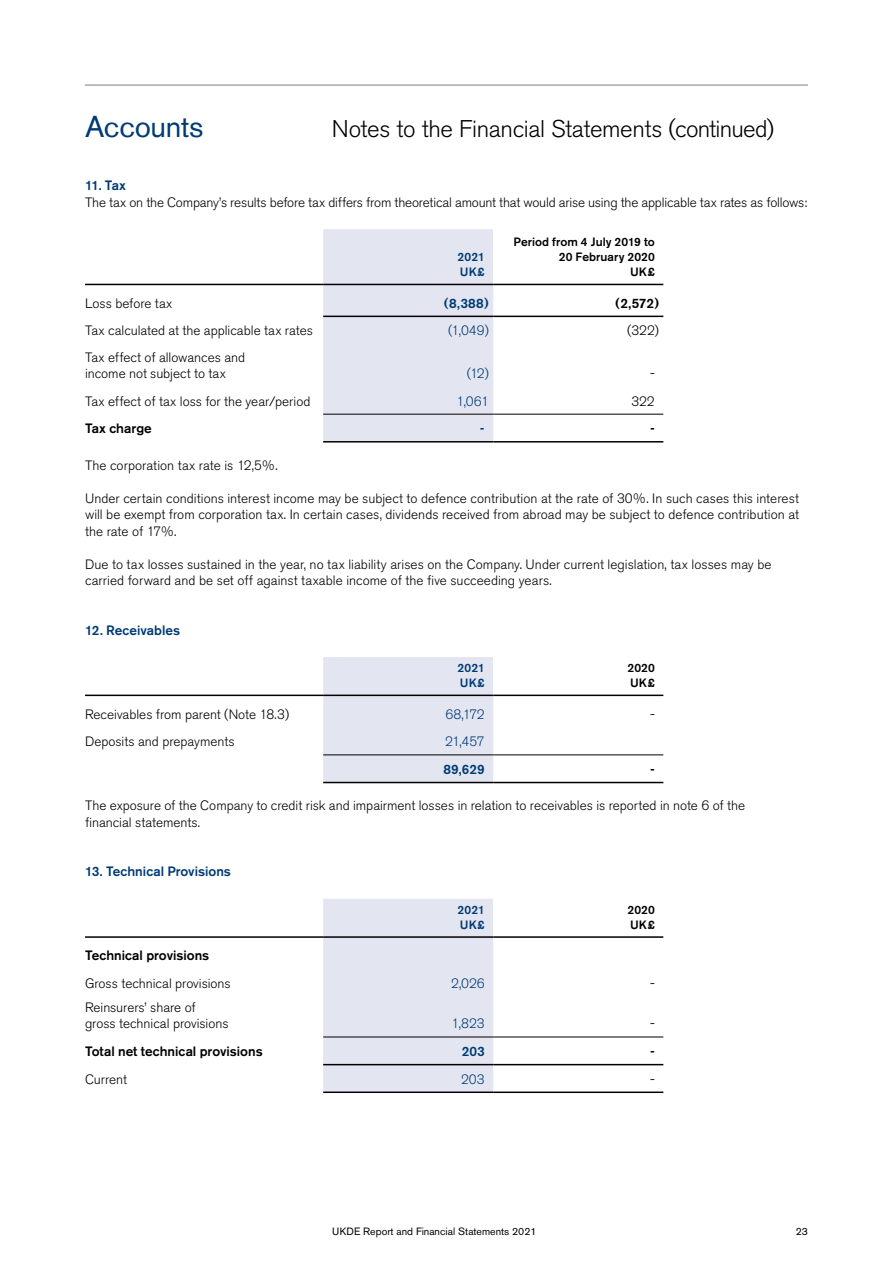
<style>
.page{position:relative;width:893px;height:1263px;background:#fff}
.page>*{position:absolute;margin:0;border:0;box-sizing:border-box;transform-origin:0 0}
.t1{font:30px "Akzidenz Grotesk BE";letter-spacing:-.015em;color:#003b75}
.t2{font:300 24px "Akzidenz Grotesk BE";letter-spacing:-.015em;color:#000}
.t3{font:300 13.5px/16.5px "Akzidenz Grotesk BE";color:#000}
.t4{font:500 13.5px "Akzidenz Grotesk BE";color:#000}
.t5{font:500 13.5px "Akzidenz Grotesk BE";color:#003b75}
.t6{font:300 13.5px "Akzidenz Grotesk BE";letter-spacing:-.005em;color:#003b75}
.t7{font:500 12px/15px "Akzidenz Grotesk BE";letter-spacing:.01em;color:#000}
.t8{font:500 12px/15px "Akzidenz Grotesk BE";letter-spacing:.01em;color:#003b75}
.t9{font:10.5px "Akzidenz Grotesk BE";color:#000}
</style>
<div class="page">
<hr style="left:85px;top:85px;width:723px;height:1px;background:#777e89">
<div style="left:323px;top:229px;width:170px;height:212px;background:#e3e5f1"></div>
<hr style="left:85px;top:284px;width:238px;height:1px;background:#000">
<hr style="left:323px;top:284px;width:170px;height:1px;background:#000">
<hr style="left:493px;top:284px;width:170px;height:1px;background:#000">
<hr style="left:323px;top:316px;width:170px;height:1px;background:#000">
<hr style="left:493px;top:316px;width:170px;height:1px;background:#000">
<hr style="left:323px;top:414px;width:170px;height:1px;background:#000">
<hr style="left:493px;top:414px;width:170px;height:1px;background:#000">
<hr style="left:323px;top:441px;width:170px;height:1px;background:#000">
<hr style="left:493px;top:441px;width:170px;height:1px;background:#000">
<div style="left:323px;top:657px;width:170px;height:125px;background:#e3e5f1"></div>
<hr style="left:85px;top:695px;width:238px;height:1px;background:#000">
<hr style="left:323px;top:695px;width:170px;height:1px;background:#000">
<hr style="left:493px;top:695px;width:170px;height:1px;background:#000">
<hr style="left:323px;top:754px;width:170px;height:1px;background:#000">
<hr style="left:493px;top:754px;width:170px;height:1px;background:#000">
<hr style="left:323px;top:782px;width:170px;height:1px;background:#000">
<hr style="left:493px;top:782px;width:170px;height:1px;background:#000">
<div style="left:323px;top:899px;width:170px;height:192px;background:#e3e5f1"></div>
<hr style="left:85px;top:936px;width:238px;height:2px;background:#000">
<hr style="left:323px;top:936px;width:170px;height:2px;background:#000">
<hr style="left:493px;top:936px;width:170px;height:2px;background:#000">
<hr style="left:323px;top:1036px;width:170px;height:1px;background:#000">
<hr style="left:493px;top:1036px;width:170px;height:1px;background:#000">
<hr style="left:323px;top:1064px;width:170px;height:1px;background:#000">
<hr style="left:493px;top:1064px;width:170px;height:1px;background:#000">
<hr style="left:323px;top:1091px;width:170px;height:2px;background:#000">
<hr style="left:493px;top:1091px;width:170px;height:2px;background:#000">
<h1 class="t1" style="left:85px;top:109px;width:120px">Accounts</h1>
<h2 class="t2" style="left:332px;top:115px;width:444px">Notes to the Financial Statements (continued)</h2>
<p class="t5" style="left:85px;top:177px;width:42px">11. Tax</p>
<p class="t3" style="left:85px;top:194px;width:724px">The tax on the Company’s results before tax differs from theoretical amount that would arise using the applicable tax rates as follows:</p>
<p class="t8" style="left:458px;top:249px;width:29px">2021<br>UK£</p>
<p class="t7" style="left:513px;top:234px;width:143px;text-align:right">Period from 4 July 2019 to<br>20 February 2020<br>UK£</p>
<p class="t3" style="left:85px;top:295px;width:89px">Loss before tax</p>
<p class="t5" style="left:444px;top:295px;width:47px">(8,388)</p>
<p class="t4" style="left:615px;top:295px;width:45px">(2,572)</p>
<p class="t3" style="left:85px;top:323px;width:229px">Tax calculated at the applicable tax rates</p>
<p class="t6" style="left:448px;top:323px;width:42px">(1,049)</p>
<p class="t3" style="left:627px;top:323px;width:33px">(322)</p>
<p class="t3" style="left:85px;top:349px;width:162px">Tax effect of allowances and income not subject to tax</p>
<p class="t6" style="left:467px;top:366px;width:24px">(12)</p>
<p class="t3" style="left:650px;top:365px;width:6px">-</p>
<p class="t3" style="left:85px;top:393px;width:227px">Tax effect of tax loss for the year/period</p>
<p class="t6" style="left:456px;top:393px;width:34px">1,061</p>
<p class="t3" style="left:631px;top:393px;width:25px">322</p>
<p class="t4" style="left:85px;top:420px;width:68px">Tax charge</p>
<p class="t5" style="left:480px;top:420px;width:6px">-</p>
<p class="t4" style="left:650px;top:420px;width:6px">-</p>
<p class="t3" style="left:85px;top:457px;width:194px">The corporation tax rate is 12,5%.</p>
<p class="t3" style="left:85px;top:490px;width:715px;text-align:justify">Under certain conditions interest income may be subject to defence contribution at the rate of 30%. In such cases this interest will be exempt from corporation tax. In certain cases, dividends received from abroad may be subject to defence contribution at the rate of 17%.</p>
<p class="t3" style="left:85px;top:556px;width:688px">Due to tax losses sustained in the year, no tax liability arises on the Company. Under current legislation, tax losses may be carried forward and be set off against taxable income of the five succeeding years.</p>
<p class="t5" style="left:85px;top:621px;width:97px">12. Receivables</p>
<p class="t8" style="left:458px;top:660px;width:29px">2021<br>UK£</p>
<p class="t7" style="left:627px;top:660px;width:29px">2020<br>UK£</p>
<p class="t3" style="left:85px;top:706px;width:206px">Receivables from parent (Note 18.3)</p>
<p class="t6" style="left:445px;top:706px;width:41px">68,172</p>
<p class="t3" style="left:650px;top:706px;width:6px">-</p>
<p class="t3" style="left:85px;top:734px;width:151px">Deposits and prepayments</p>
<p class="t6" style="left:445px;top:734px;width:41px">21,457</p>
<p class="t5" style="left:443px;top:761px;width:43px">89,629</p>
<p class="t4" style="left:650px;top:761px;width:6px">-</p>
<p class="t3" style="left:85px;top:798px;width:662px">The exposure of the Company to credit risk and impairment losses in relation to receivables is reported in note 6 of the financial statements.</p>
<p class="t5" style="left:85px;top:863px;width:147px">13. Technical Provisions</p>
<p class="t8" style="left:458px;top:902px;width:29px">2021<br>UK£</p>
<p class="t7" style="left:627px;top:902px;width:29px">2020<br>UK£</p>
<p class="t4" style="left:85px;top:947px;width:126px">Technical provisions</p>
<p class="t3" style="left:85px;top:975px;width:147px">Gross technical provisions</p>
<p class="t6" style="left:451px;top:976px;width:35px">2,026</p>
<p class="t3" style="left:650px;top:975px;width:6px">-</p>
<p class="t3" style="left:85px;top:999px;width:145px">Reinsurers’ share of gross technical provisions</p>
<p class="t6" style="left:452px;top:1016px;width:35px">1,823</p>
<p class="t3" style="left:650px;top:1016px;width:6px">-</p>
<p class="t4" style="left:85px;top:1043px;width:179px">Total net technical provisions</p>
<p class="t5" style="left:462px;top:1043px;width:24px">203</p>
<p class="t4" style="left:650px;top:1043px;width:6px">-</p>
<p class="t3" style="left:85px;top:1071px;width:44px">Current</p>
<p class="t6" style="left:461px;top:1071px;width:25px">203</p>
<p class="t3" style="left:650px;top:1071px;width:6px">-</p>
<p class="t9" style="left:332px;top:1225px;width:206px">UKDE Report and Financial Statements 2021</p>
<p class="t9" style="left:796px;top:1225px;width:14px">23</p>
</div>
